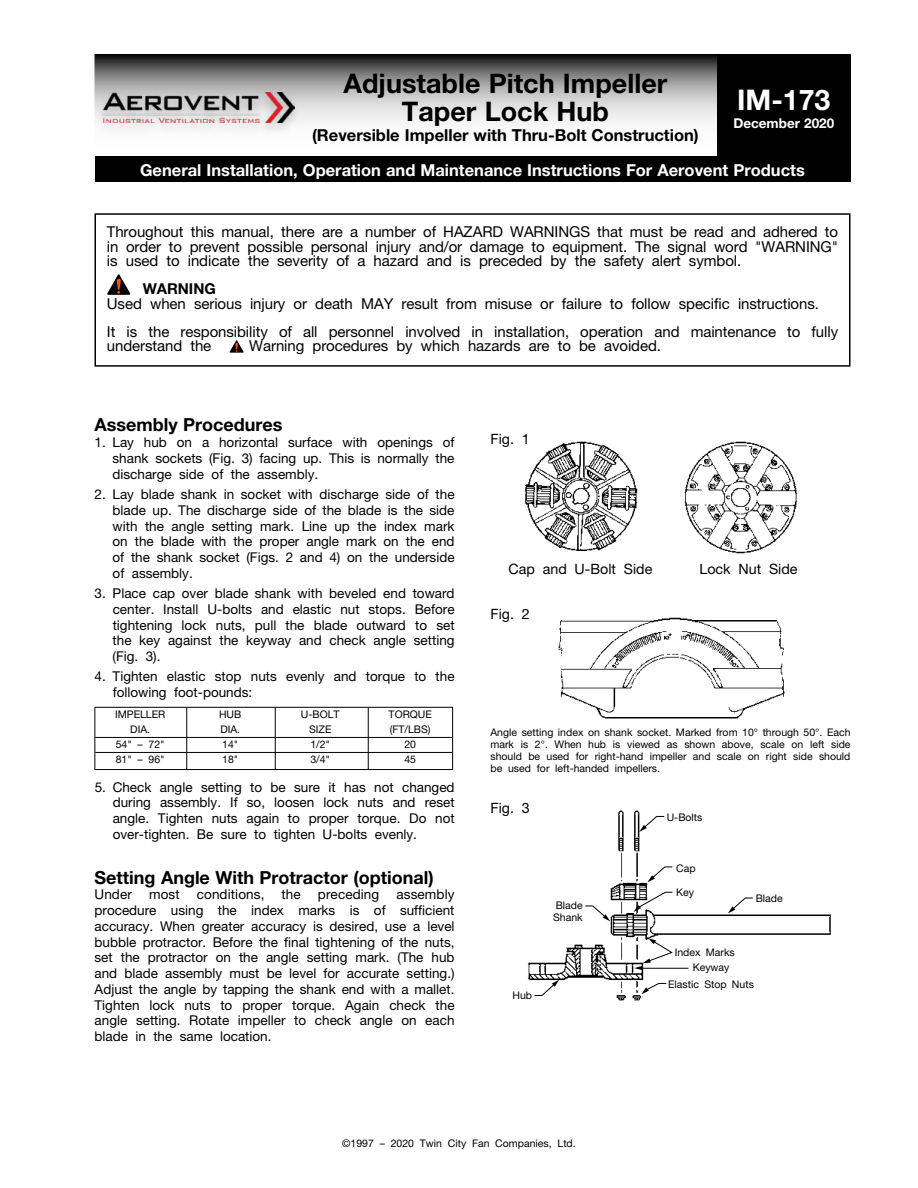
<style>
.page{position:relative;width:918px;height:1188px;background:#fff}
.page>*{position:absolute;margin:0;border:0;box-sizing:border-box;transform-origin:0 0}
.t1{font:700 28.5px "Helvetica Neue";color:#fff}
.t2{font:700 27px/28.5px "Helvetica Neue";color:#000;text-align:center}
.t3{font:700 18px "Helvetica Neue";color:#000}
.t4{font:700 16.5px "Helvetica Neue";color:#fff}
.t5{font:700 16.5px "Helvetica Neue";color:#000}
.t6{font:15px/14.2px "Helvetica Neue";letter-spacing:-.005em;color:#000;text-align:justify}
.t7{font:700 15px "Helvetica Neue";letter-spacing:-.005em;color:#000}
.t8{font:14.25px "Helvetica Neue";color:#000}
.t9{font:13.5px/15.8px "Helvetica Neue";color:#000;text-align:justify}
.t10{font:700 13.5px "Helvetica Neue";color:#fff}
.t11{font:10.5px/12px "Helvetica Neue";color:#000;text-align:justify}
</style>
<div class="page">
<img style="left:525px;top:441px;width:273px;height:113px">
<img style="left:558px;top:617px;width:227px;height:102px">
<img style="left:527px;top:810px;width:304px;height:191px">
<svg style="left:639px;top:816px;width:26px;height:16px"></svg>
<svg style="left:647px;top:866px;width:26px;height:16px"></svg>
<svg style="left:585px;top:905px;width:25px;height:16px"></svg>
<svg style="left:728px;top:897px;width:26px;height:16px"></svg>
<svg style="left:641px;top:983px;width:26px;height:11px"></svg>
<svg style="left:534px;top:980px;width:25px;height:16px"></svg>
<svg style="left:634px;top:892px;width:39px;height:20px"></svg>
<hr style="left:641px;top:968px;width:47px;height:1px;background:#000">
<svg style="left:634px;top:938px;width:39px;height:32px"></svg>
<hr style="left:95px;top:737px;width:357px;height:1px;background:#000">
<hr style="left:95px;top:752px;width:357px;height:1px;background:#000">
<div style="left:94px;top:707px;width:359px;height:63px;border:1px solid #000"></div>
<hr style="left:186px;top:708px;width:1px;height:62px;background:#000">
<hr style="left:275px;top:708px;width:1px;height:62px;background:#000">
<hr style="left:368px;top:708px;width:1px;height:62px;background:#000">
<div style="left:94px;top:213px;width:756px;height:154px;border:2px solid #000"></div>
<svg style="left:107px;top:274px;width:24px;height:21px"></svg>
<svg style="left:229px;top:340px;width:15px;height:13px"></svg>
<div style="left:95px;top:156px;width:755px;height:26px;background:#000"></div>
<svg style="left:97px;top:57px;width:620px;height:65px;background:#9d9d9d"></svg>
<div style="left:94px;top:54px;width:748px;height:114px;border:2px solid #000"></div>
<div style="left:717px;top:54px;width:133px;height:106px;background:#000"></div>
<div style="left:96px;top:91px;width:206px;height:47px;background:#000;opacity:.2"></div>
<img style="left:102px;top:93px;width:192px;height:29px">
<h2 class="t2" style="left:344px;top:68px;width:325px">Adjustable Pitch Impeller<br>Taper Lock Hub</h2>
<p class="t5" style="left:312px;top:125px;width:388px">(Reversible Impeller with Thru-Bolt Construction)</p>
<h1 class="t1" style="left:737px;top:82px;width:95px">IM-173</h1>
<p class="t10" style="left:733px;top:114px;width:102px">December 2020</p>
<p class="t4" style="left:140px;top:159px;width:666px">General Installation, Operation and Maintenance Instructions For Aerovent Products</p>
<p class="t6" style="left:107px;top:225px;width:733px">Throughout this manual, there are a number of HAZARD WARNINGS that must be read and adhered to in order to prevent possible personal injury and/or damage to equipment. The signal word "WARNING" is used to indicate the severity of a hazard and is preceded by the safety alert symbol.</p>
<p class="t7" style="left:143px;top:280px;width:74px">WARNING</p>
<p class="t6" style="left:107px;top:289px;width:733px;line-height:28.5px">Used when serious injury or death MAY result from misuse or failure to follow specific instructions.<br>It is the responsibility of all personnel involved in installation, operation and maintenance to fully</p>
<p class="t6" style="left:107px;top:339px;width:106px">understand the</p>
<p class="t6" style="left:249px;top:339px;width:413px">Warning procedures by which hazards are to be avoided.</p>
<h3 class="t3" style="left:94px;top:414px;width:190px">Assembly Procedures</h3>
<p class="t9" style="left:113px;top:434px;width:344px;text-indent:-18px">1. Lay hub on a horizontal surface with openings of shank sockets (Fig. 3) facing up. This is normally the discharge side of the assembly.</p>
<p class="t9" style="left:113px;top:486px;width:344px;text-indent:-18px">2. Lay blade shank in socket with discharge side of the blade up. The discharge side of the blade is the side with the angle setting mark. Line up the index mark on the blade with the proper angle mark on the end of the shank socket (Figs. 2 and 4) on the underside of assembly.</p>
<p class="t9" style="left:113px;top:585px;width:344px;text-indent:-18px">3. Place cap over blade shank with beveled end toward center. Install U-bolts and elastic nut stops. Before tightening lock nuts, pull the blade outward to set the key against the keyway and check angle setting (Fig. 3).</p>
<p class="t9" style="left:113px;top:668px;width:343px;text-indent:-18px">4. Tighten elastic stop nuts evenly and torque to the following foot-pounds:</p>
<p class="t11" style="left:115px;top:708px;width:52px">IMPELLER</p>
<p class="t11" style="left:219px;top:708px;width:24px">HUB</p>
<p class="t11" style="left:301px;top:708px;width:40px">U-BOLT</p>
<p class="t11" style="left:389px;top:708px;width:45px">TORQUE</p>
<p class="t11" style="left:130px;top:723px;width:21px">DIA.</p>
<p class="t11" style="left:220px;top:723px;width:21px">DIA.</p>
<p class="t11" style="left:309px;top:723px;width:24px">SIZE</p>
<p class="t11" style="left:390px;top:723px;width:42px">(FT/LBS)</p>
<p class="t11" style="left:116px;top:738px;width:51px">54" – 72"</p>
<p class="t11" style="left:222px;top:738px;width:18px">14"</p>
<p class="t11" style="left:310px;top:738px;width:21px">1/2"</p>
<p class="t11" style="left:404px;top:738px;width:13px">20</p>
<p class="t11" style="left:116px;top:753px;width:51px">81" – 96"</p>
<p class="t11" style="left:222px;top:753px;width:18px">18"</p>
<p class="t11" style="left:310px;top:753px;width:21px">3/4"</p>
<p class="t11" style="left:404px;top:753px;width:13px">45</p>
<p class="t9" style="left:113px;top:779px;width:344px;text-indent:-18px">5. Check angle setting to be sure it has not changed during assembly. If so, loosen lock nuts and reset angle. Tighten nuts again to proper torque. Do not over-tighten. Be sure to tighten U-bolts evenly.</p>
<h3 class="t3" style="left:94px;top:866px;width:341px">Setting Angle With Protractor (optional)</h3>
<p class="t9" style="left:94px;top:886px;width:39px">Under</p>
<p class="t9" style="left:149px;top:886px;width:32px">most</p>
<p class="t9" style="left:197px;top:886px;width:69px">conditions,</p>
<p class="t9" style="left:282px;top:886px;width:21px">the</p>
<p class="t9" style="left:318px;top:886px;width:63px">preceding</p>
<p class="t9" style="left:95px;top:886px;width:362px;text-indent:302px">assembly procedure using the index marks is of sufficient accuracy. When greater accuracy is desired, use a level bubble protractor. Before the final tightening of the nuts, set the protractor on the angle setting mark. (The hub and blade assembly must be level for accurate setting.)<br>Adjust the angle by tapping the shank end with a mallet.<br>Tighten lock nuts to proper torque. Again check the angle setting. Rotate impeller to check angle on each blade in the same location.</p>
<p class="t8" style="left:490px;top:431px;width:41px">Fig. 1</p>
<p class="t8" style="left:509px;top:560px;width:145px">Cap and U-Bolt Side</p>
<p class="t8" style="left:699px;top:560px;width:100px">Lock Nut Side</p>
<p class="t8" style="left:490px;top:606px;width:41px">Fig. 2</p>
<p class="t11" style="left:490px;top:726px;width:362px">Angle setting index on shank socket. Marked from 10° through 50°. Each mark is 2°. When hub is viewed as shown above, scale on left side should be used for right-hand impeller and scale on right side should be used for left-handed impellers.</p>
<p class="t8" style="left:490px;top:799px;width:41px">Fig. 3</p>
<p class="t11" style="left:553px;top:899px;width:31px">Blade<br>Shank</p>
<p class="t11" style="left:513px;top:989px;width:21px">Hub</p>
<p class="t11" style="left:667px;top:811px;width:37px">U-Bolts</p>
<p class="t11" style="left:676px;top:862px;width:21px">Cap</p>
<p class="t11" style="left:676px;top:886px;width:19px">Key</p>
<p class="t11" style="left:675px;top:946px;width:62px">Index Marks</p>
<p class="t11" style="left:693px;top:961px;width:38px">Keyway</p>
<p class="t11" style="left:756px;top:892px;width:29px">Blade</p>
<p class="t11" style="left:668px;top:978px;width:87px">Elastic Stop Nuts</p>
<p class="t11" style="left:342px;top:1137px;width:235px">©1997 – 2020 Twin City Fan Companies, Ltd.</p>
</div>
